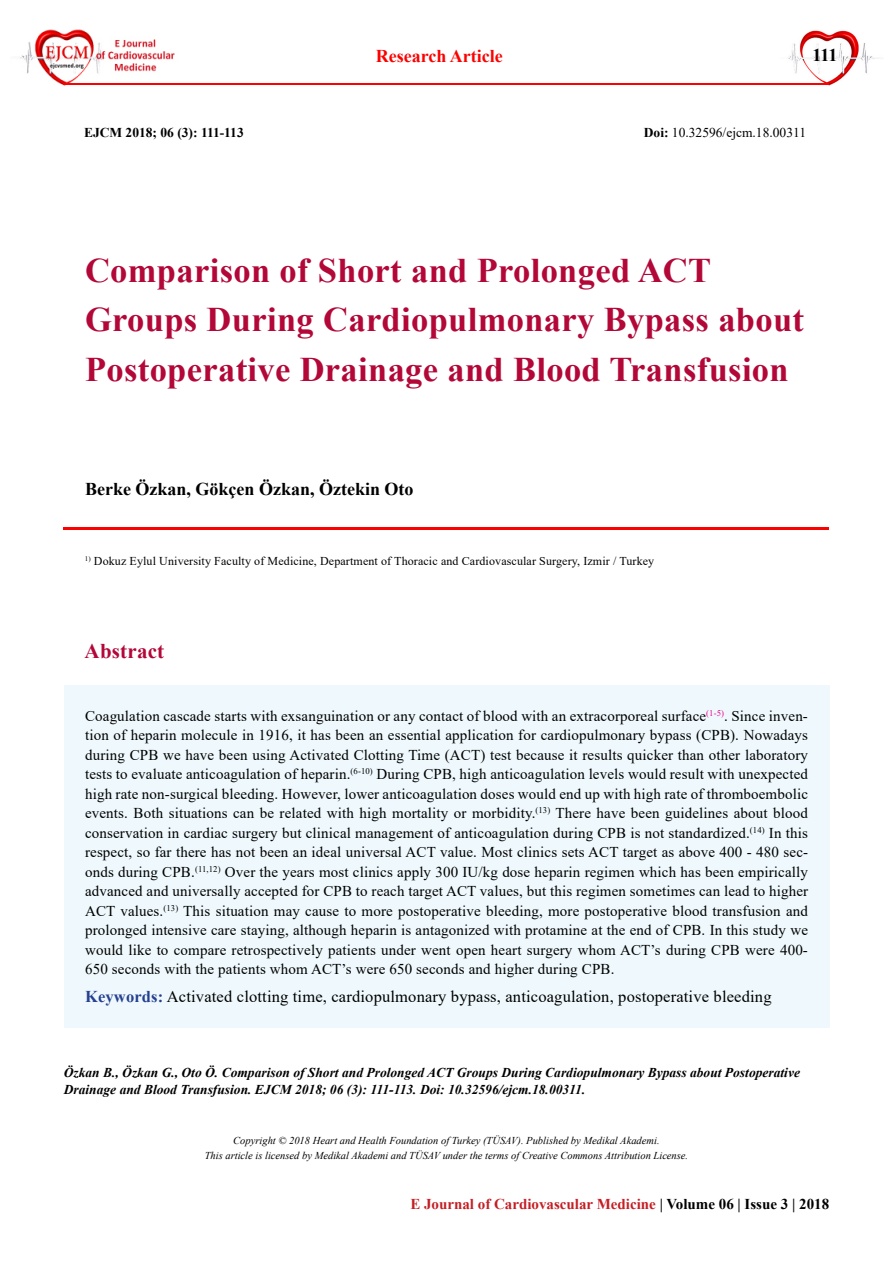
<style>
.page{position:relative;width:893px;height:1276px;background:#fff}
.page>*{position:absolute;margin:0;border:0;box-sizing:border-box;transform-origin:0 0}
.t1{font:700 34.5px/49.5px "Times New Roman";letter-spacing:.01em;color:#b30738}
.t2{font:700 21px "Times New Roman";letter-spacing:.01em;color:#b30738}
.t3{font:700 18px "Times New Roman";color:#000}
.t4{font:700 18px "Times New Roman";color:#fb0200}
.t5{font:16.5px "Times New Roman";letter-spacing:.01em;color:#000}
.t6{font:15px/19.5px "Times New Roman";letter-spacing:.01em;color:#000;text-align:justify}
.t7{font:700 15px "Times New Roman";color:#c41f25}
.t8{font:italic 700 13.5px/16.5px "Times New Roman";color:#000}
.t9{font:13.5px "Times New Roman";color:#000}
.t10{font:700 13.5px "Times New Roman";color:#000}
.t11{font:12px "Times New Roman";letter-spacing:.01em;color:#000}
.t12{font:italic 10.5px/15px "Times New Roman";color:#000;text-align:center}
.s1{font-weight:700}
.s2{font-weight:700;color:#25408f}
.s3{color:#000}
</style>
<div class="page">
<img style="left:788px;top:30px;width:95px;height:55px">
<img style="left:20px;top:29px;width:155px;height:56px">
<hr style="left:64px;top:83px;width:765px;height:2px;background:#fb0200">
<hr style="left:64px;top:527px;width:765px;height:2px;background:#fb0200">
<div style="left:64px;top:685px;width:765px;height:343px;background:#eff9fd"></div>
<p class="t4" style="left:376px;top:43px;width:129px">Research Article</p>
<p class="t3" style="left:812px;top:42px;width:27px">111</p>
<p class="t10" style="left:84px;top:123px;width:161px">EJCM 2018; 06 (3): 111-113</p>
<p class="t9" style="left:644px;top:123px;width:164px"><span class="s1">Doi:</span> 10.32596/ejcm.18.00311</p>
<h1 class="t1" style="left:85px;top:244px;width:720px">Comparison of Short and Prolonged ACT<br>Groups During Cardiopulmonary Bypass about<br>Postoperative Drainage and Blood Transfusion</h1>
<p class="t3" style="left:85px;top:476px;width:330px">Berke Özkan, Gökçen Özkan, Öztekin Oto</p>
<p class="t11" style="left:85px;top:553px;width:571px"><sup>1)</sup> Dokuz Eylul University Faculty of Medicine, Department of Thoracic and Cardiovascular Surgery, Izmir / Turkey</p>
<h2 class="t2" style="left:85px;top:636px;width:81px">Abstract</h2>
<p class="t6" style="left:85px;top:705px;width:725px">Coagulation cascade starts with exsanguination or any contact of blood with an extracorporeal surface<sup>(1-5)</sup>. Since inven&shy;tion of heparin molecule in 1916, it has been an essential application for cardiopulmonary bypass (CPB). Nowadays during CPB we have been using Activated Clotting Time (ACT) test because it results quicker than other laboratory tests to evaluate anticoagulation of heparin.<sup>(6-10)</sup> During CPB, high anticoagulation levels would result with unexpected high rate non-surgical bleeding. However, lower anticoagulation doses would end up with high rate of thromboembolic events. Both situations can be related with high mortality or morbidity.<sup>(13)</sup> There have been guidelines about blood conservation in cardiac surgery but clinical management of anticoagulation during CPB is not standardized.<sup>(14)</sup> In this respect, so far there has not been an ideal universal ACT value. Most clinics sets ACT target as above 400 - 480 sec&shy;onds during CPB.<sup>(11,12)</sup> Over the years most clinics apply 300 IU/kg dose heparin regimen which has been empirically advanced and universally accepted for CPB to reach target ACT values, but this regimen sometimes can lead to higher ACT values.<sup>(13)</sup> This situation may cause to more postoperative bleeding, more postoperative blood transfusion and prolonged intensive care staying, although heparin is antagonized with protamine at the end of CPB. In this study we would like to compare retrospectively patients under went open heart surgery whom ACT’s during CPB were 400- 650 seconds with the patients whom ACT’s were 650 seconds and higher during CPB.</p>
<p class="t5" style="left:85px;top:985px;width:688px"><span class="s2">Keywords:</span> Activated clotting time, cardiopulmonary bypass, anticoagulation, postoperative bleeding</p>
<p class="t8" style="left:64px;top:1064px;width:738px">Özkan B., Özkan G., Oto Ö. Comparison of Short and Prolonged ACT Groups During Cardiopulmonary Bypass about Postoperative<br>Drainage and Blood Transfusion. EJCM 2018; 06 (3): 111-113. Doi: 10.32596/ejcm.18.00311.</p>
<p class="t12" style="left:205px;top:1132px;width:485px">Copyright © 2018 Heart and Health Foundation of Turkey (TÜSAV). Published by Medikal Akademi.<br>This article is licensed by Medikal Akademi and TÜSAV under the terms of Creative Commons Attribution License.</p>
<p class="t7" style="left:410px;top:1193px;width:420px">E Journal of Cardiovascular Medicine <span class="s3">| Volume 06 | Issue 3 | 2018</span></p>
</div>
